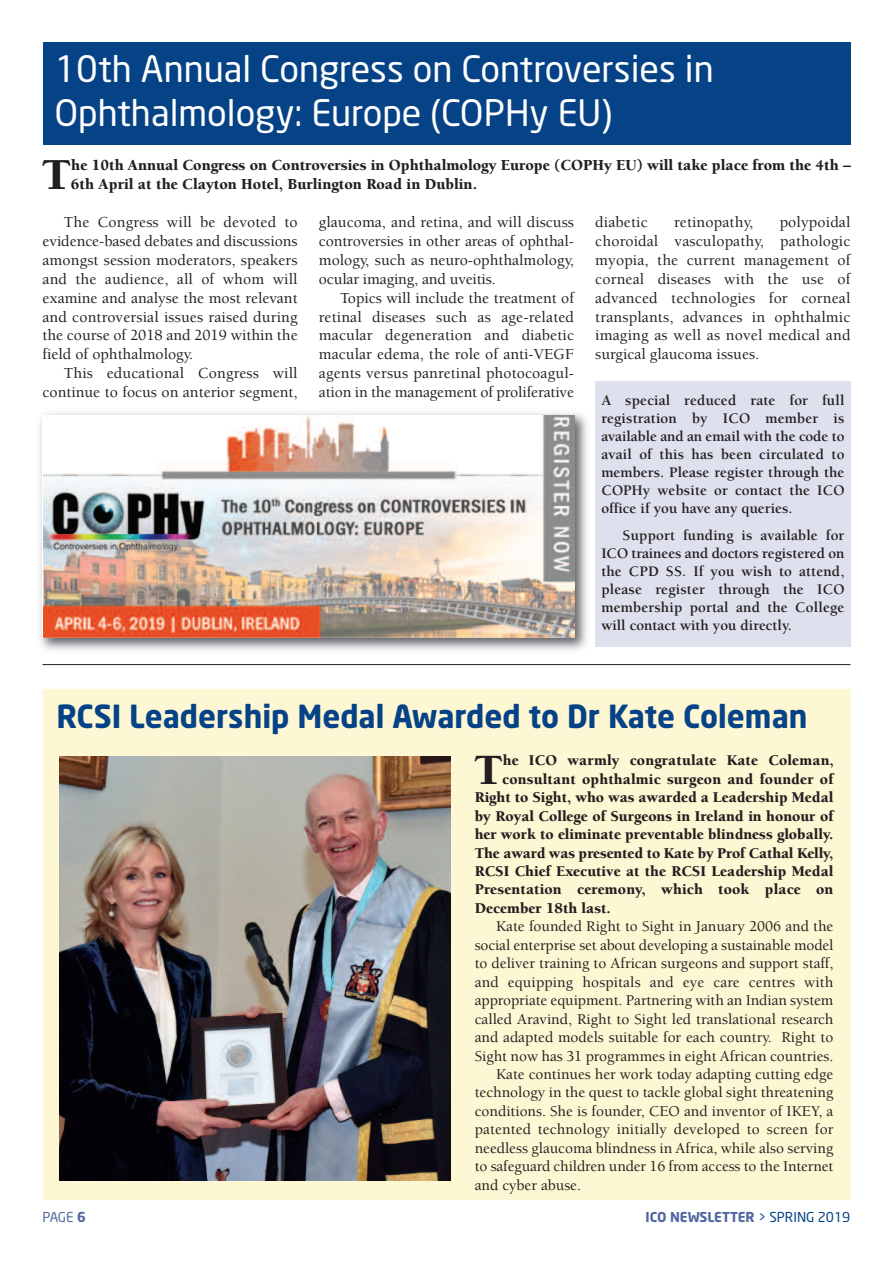
<style>
.page{position:relative;width:893px;height:1263px;background:#fff}
.page>*{position:absolute;margin:0;border:0;box-sizing:border-box;transform-origin:0 0}
.t1{font:900 45.45px "Berkeley";color:#231f20}
.t2{font:900 44.4px "Berkeley";color:#231f20}
.t3{font:36px/43.2px "Neo Sans";color:#fff}
.t4{font:700 31.5px "Neo Sans";color:#054286}
.t5{font:500 15.75px/18.9px "Berkeley";color:#231f20;text-align:justify}
.t6{font:900 15.75px/18.9px "Berkeley";color:#231f20}
.t7{font:500 15.3px "Berkeley";color:#231f20}
.t8{font:900 15.3px "Berkeley";color:#231f20}
.t9{font:700 15px/18px "Berkeley";letter-spacing:.005em;color:#231f20;text-align:justify}
.t10{font:700 13.5px "Neo Sans";color:#5167a1}
.t11{font:13.5px "Neo Sans";color:#5167a1}
.s1{font-weight:700}
.s2{font-weight:400;color:#054286}
</style>
<div class="page">
<hr style="left:43px;top:664px;width:807px;height:1px;background:#231f20">
<div style="left:43px;top:43px;width:807px;height:102px;background:#054286"></div>
<img style="left:40px;top:413px;width:547px;height:237px">
<img style="left:44px;top:415px;width:530px;height:223px">
<div style="left:43px;top:689px;width:807px;height:510px;background:#fef7d4"></div>
<img style="left:60px;top:756px;width:391px;height:425px">
<div style="left:595px;top:381px;width:255px;height:265px;background:#dee0ed"></div>
<h3 class="t3" style="left:55px;top:48px;width:661px">10th Annual Congress on Controversies in<br>Ophthalmology: Europe (COPHy EU)</h3>
<h1 class="t1" style="left:42px;top:157px;width:30px">T</h1>
<p class="t6" style="left:71px;top:157px;width:782px">he 10th Annual Congress on Controversies in Ophthalmology Europe (COPHy EU) will take place from the 4th –<br>6th April at the Clayton Hotel, Burlington Road in Dublin.</p>
<p class="t5" style="left:43px;top:214px;width:257px;text-indent:21px">The Congress will be devoted to evidence-based debates and discussions amongst session moderators, speakers and the audience, all of whom will examine and analyse the most relevant and controversial issues raised during the course of 2018 and 2019 within the field of ophthalmology.</p>
<p class="t5" style="left:43px;top:365px;width:257px;text-align:right">This educational Congress will continue to focus on anterior segment,</p>
<p class="t5" style="left:319px;top:214px;width:257px">glaucoma, and retina, and will discuss controversies in other areas of ophthal&shy;mology, such as neuro-ophthalmology, ocular imaging, and uveitis.</p>
<p class="t5" style="left:319px;top:289px;width:257px;text-indent:21px">Topics will include the treatment of retinal diseases such as age-related macular degeneration and diabetic macular edema, the role of anti-VEGF agents versus panretinal photocoagul&shy;ation in the management of proliferative</p>
<p class="t5" style="left:595px;top:214px;width:257px;text-indent:184px">polypoidal choroidal vasculopathy, pathologic myopia, the current management of corneal diseases with the use of advanced technologies for corneal transplants, advances in ophthalmic imaging as well as novel medical and surgical glaucoma issues.</p>
<p class="t5" style="left:595px;top:214px;width:54px">diabetic</p>
<p class="t5" style="left:674px;top:214px;width:80px">retinopathy,</p>
<p class="t9" style="left:601px;top:392px;width:245px">A special reduced rate for full registration by ICO member is available and an email with the code to avail of this has been circulated to members. Please register through the COPHy website or contact the ICO office if you have any queries.</p>
<p class="t9" style="left:601px;top:527px;width:245px;text-indent:21px">Support funding is available for ICO trainees and doctors registered on the CPD SS. If you wish to attend, please register through the ICO membership portal and the College will contact with you directly.</p>
<h3 class="t4" style="left:57px;top:699px;width:752px">RCSI Leadership Medal Awarded to Dr Kate Coleman</h3>
<h2 class="t2" style="left:474px;top:752px;width:29px">T</h2>
<p class="t8" style="left:503px;top:754px;width:333px">he ICO warmly congratulate Kate Coleman,</p>
<p class="t8" style="left:502px;top:773px;width:333px">consultant ophthalmic surgeon and founder of</p>
<p class="t8" style="left:475px;top:791px;width:360px">Right to Sight, who was awarded a Leadership Medal</p>
<p class="t8" style="left:475px;top:810px;width:360px">by Royal College of Surgeons in Ireland in honour of</p>
<p class="t8" style="left:475px;top:828px;width:360px">her work to eliminate preventable blindness globally.</p>
<p class="t8" style="left:475px;top:847px;width:360px">The award was presented to Kate by Prof Cathal Kelly,</p>
<p class="t8" style="left:475px;top:865px;width:360px">RCSI Chief Executive at the RCSI Leadership Medal</p>
<p class="t8" style="left:475px;top:884px;width:360px">Presentation ceremony, which took place on</p>
<p class="t8" style="left:475px;top:902px;width:138px">December 18th last.</p>
<p class="t7" style="left:496px;top:920px;width:339px">Kate founded Right to Sight in January 2006 and the</p>
<p class="t7" style="left:475px;top:939px;width:360px">social enterprise set about developing a sustainable model</p>
<p class="t7" style="left:475px;top:957px;width:360px">to deliver training to African surgeons and support staff,</p>
<p class="t7" style="left:475px;top:976px;width:360px">and equipping hospitals and eye care centres with</p>
<p class="t7" style="left:475px;top:994px;width:360px">appropriate equipment. Partnering with an Indian system</p>
<p class="t7" style="left:475px;top:1013px;width:360px">called Aravind, Right to Sight led translational research</p>
<p class="t7" style="left:475px;top:1031px;width:360px">and adapted models suitable for each country. Right to</p>
<p class="t7" style="left:475px;top:1050px;width:360px">Sight now has 31 programmes in eight African countries.</p>
<p class="t7" style="left:496px;top:1068px;width:339px">Kate continues her work today adapting cutting edge</p>
<p class="t7" style="left:475px;top:1086px;width:360px">technology in the quest to tackle global sight threatening</p>
<p class="t7" style="left:475px;top:1105px;width:360px">conditions. She is founder, CEO and inventor of IKEY, a</p>
<p class="t7" style="left:475px;top:1123px;width:360px">patented technology initially developed to screen for</p>
<p class="t7" style="left:475px;top:1142px;width:360px">needless glaucoma blindness in Africa, while also serving</p>
<p class="t7" style="left:475px;top:1160px;width:360px">to safeguard children under 16 from access to the Internet</p>
<p class="t7" style="left:475px;top:1179px;width:108px">and cyber abuse.</p>
<p class="t11" style="left:43px;top:1210px;width:45px">PAGE <span class="s1">6</span></p>
<p class="t10" style="left:646px;top:1210px;width:206px">ICO NEWSLETTER <span class="s2">&gt; SPRING 2019</span></p>
</div>
